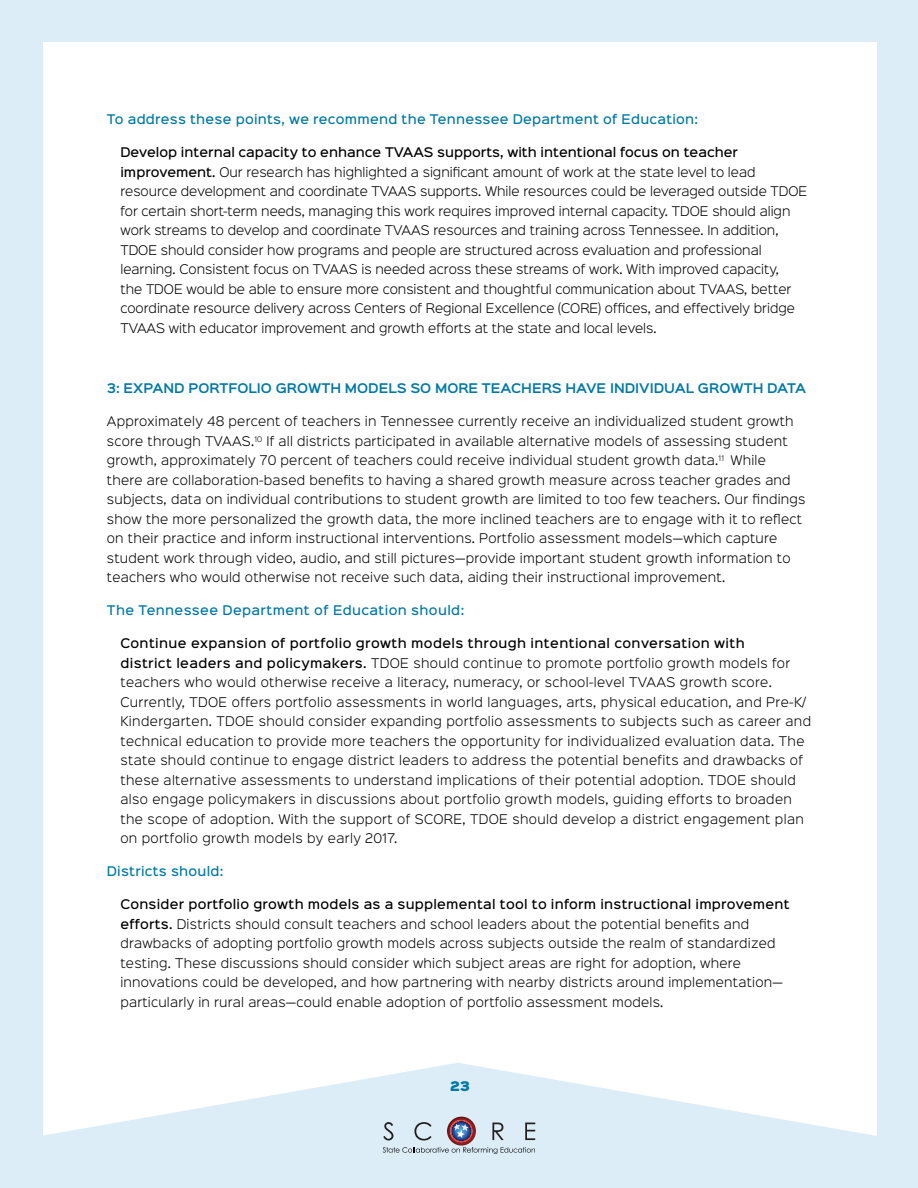
<style>
.page{position:relative;width:918px;height:1188px;background:#fff}
.page>*{position:absolute;margin:0;border:0;box-sizing:border-box;transform-origin:0 0}
.t1{font:300 12px/19.5px "Sinkin Sans 300";letter-spacing:.02em;color:#000}
.t2{font:300 12px/19.5px "Sinkin Sans 300";color:#000}
.t3{font:500 12px "Sinkin Sans 500";letter-spacing:.02em;color:#000}
.t4{font:500 12px "Sinkin Sans 500";letter-spacing:.02em;color:#0078a4}
.t5{font:500 12px "Sinkin Sans 500";color:#000}
.t6{font:600 12px "Sinkin Sans 600";color:#0078a4}
.t7{font:12px "Sinkin Sans 900 X Black";color:#0078a4}
.s1{font-family:"Sinkin Sans 500";font-weight:500}
</style>
<div class="page">
<div style="left:0;top:0;width:42px;height:1188px;background:#dcedf7"></div>
<div style="left:0;top:0;width:918px;height:41px;background:#dcedf7"></div>
<div style="left:877px;top:0;width:41px;height:1188px;background:#dcedf7"></div>
<svg style="left:42px;top:1063px;width:835px;height:125px;fill:#dcedf7"></svg>
<svg style="left:383px;top:1117px;width:152px;height:37px;background:#bec7d2"></svg>
<p class="t4" style="left:107px;top:109px;width:593px">To address these points, we recommend the Tennessee Department of Education:</p>
<p class="t5" style="left:120px;top:142px;width:619px">Develop internal capacity to enhance TVAAS supports, with intentional focus on teacher</p>
<p class="t2" style="left:120px;top:161px;width:688px"><span class="s1">improvement.</span> Our research has highlighted a significant amount of work at the state level to lead resource development and coordinate TVAAS supports. While resources could be leveraged outside TDOE for certain short-term needs, managing this work requires improved internal capacity. TDOE should align work streams to develop and coordinate TVAAS resources and training across Tennessee. In addition, TDOE should consider how programs and people are structured across evaluation and professional learning. Consistent focus on TVAAS is needed across these streams of work. With improved capacity,<br>the TDOE would be able to ensure more consistent and thoughtful communication about TVAAS, better coordinate resource delivery across Centers of Regional Excellence (CORE) offices, and effectively bridge TVAAS with educator improvement and growth efforts at the state and local levels.</p>
<p class="t6" style="left:107px;top:378px;width:701px">3: EXPAND PORTFOLIO GROWTH MODELS SO MORE TEACHERS HAVE INDIVIDUAL GROWTH DATA</p>
<p class="t1" style="left:107px;top:411px;width:700px">Approximately 48 percent of teachers in Tennessee currently receive an individualized student growth score through TVAAS.<sup>10</sup> If all districts participated in available alternative models of assessing student growth, approximately 70 percent of teachers could receive individual student growth data.<sup>11</sup> While<br>there are collaboration-based benefits to having a shared growth measure across teacher grades and subjects, data on individual contributions to student growth are limited to too few teachers. Our findings show the more personalized the growth data, the more inclined teachers are to engage with it to reflect on their practice and inform instructional interventions. Portfolio assessment models—which capture student work through video, audio, and still pictures—provide important student growth information to teachers who would otherwise not receive such data, aiding their instructional improvement.</p>
<p class="t4" style="left:107px;top:600px;width:359px">The Tennessee Department of Education should:</p>
<p class="t3" style="left:120px;top:633px;width:626px">Continue expansion of portfolio growth models through intentional conversation with</p>
<p class="t1" style="left:120px;top:653px;width:692px"><span class="s1">district leaders and policymakers.</span> TDOE should continue to promote portfolio growth models for teachers who would otherwise receive a literacy, numeracy, or school-level TVAAS growth score.<br>Currently, TDOE offers portfolio assessments in world languages, arts, physical education, and Pre-K/ Kindergarten. TDOE should consider expanding portfolio assessments to subjects such as career and technical education to provide more teachers the opportunity for individualized evaluation data. The state should continue to engage district leaders to address the potential benefits and drawbacks of these alternative assessments to understand implications of their potential adoption. TDOE should also engage policymakers in discussions about portfolio growth models, guiding efforts to broaden the scope of adoption. With the support of SCORE, TDOE should develop a district engagement plan on portfolio growth models by early 2017.</p>
<p class="t4" style="left:107px;top:861px;width:118px">Districts should:</p>
<p class="t3" style="left:120px;top:894px;width:671px">Consider portfolio growth models as a supplemental tool to inform instructional improvement</p>
<p class="t1" style="left:120px;top:914px;width:664px"><span class="s1">efforts.</span> Districts should consult teachers and school leaders about the potential benefits and drawbacks of adopting portfolio growth models across subjects outside the realm of standardized testing. These discussions should consider which subject areas are right for adoption, where innovations could be developed, and how partnering with nearby districts around implementation— particularly in rural areas—could enable adoption of portfolio assessment models.</p>
<p class="t7" style="left:450px;top:1079px;width:21px">23</p>
</div>
